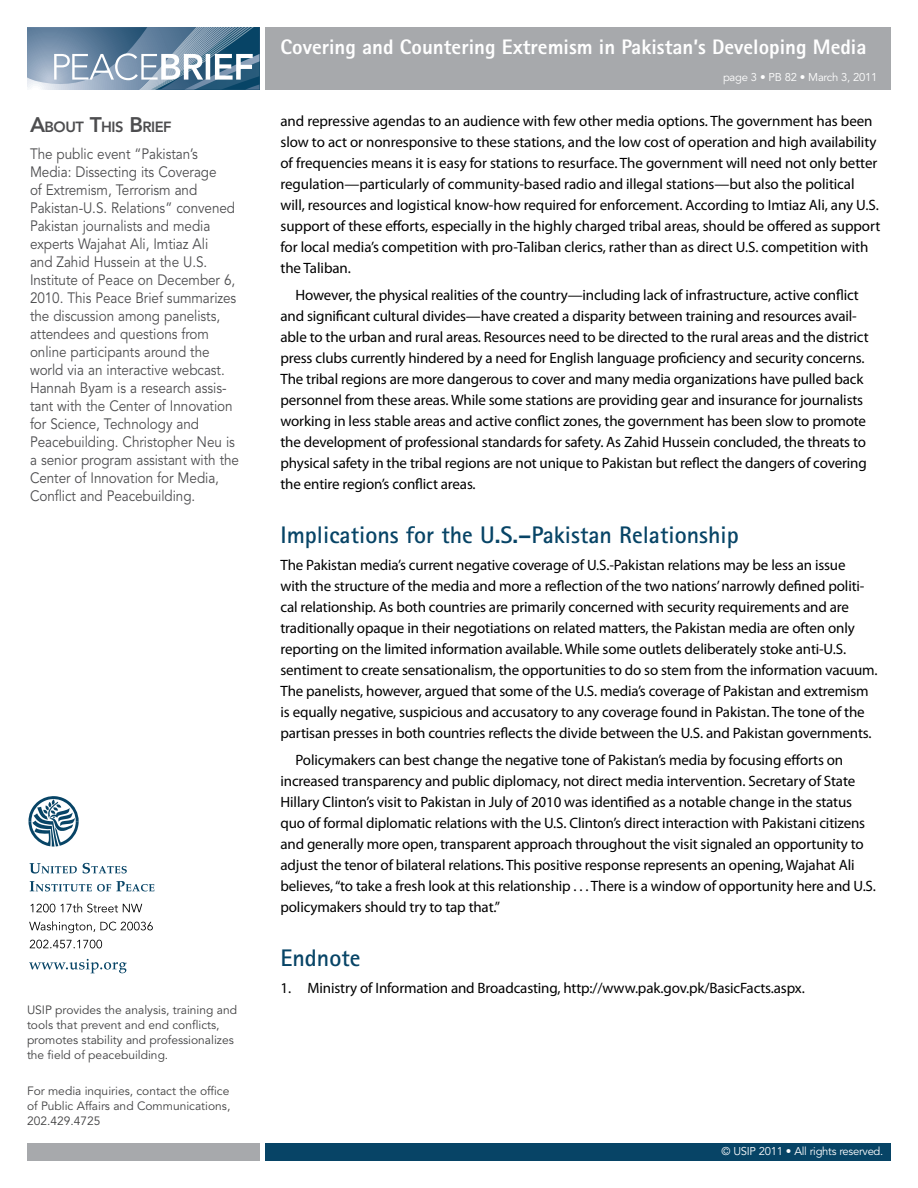
<style>
.page{position:relative;width:918px;height:1188px;background:#fff}
.page>*{position:absolute;margin:0;border:0;box-sizing:border-box;transform-origin:0 0}
.t1{font:700 24px "Rotis Sans Serif";color:#074466}
.t2{font:800 21px "Rotis Sans Serif";color:#fff}
.t3{font:15px/21px "Myriad Pro";letter-spacing:-.01em;color:#000}
.t4{font:15px/18px "Avenir LT Std";letter-spacing:-.005em;color:#4d4d4f;scale:.9 1}
.t5{font:800 14.7px "Avenir LT Std";letter-spacing:-.035em;color:#4d4d4f}
.t6{font:12px/15px "Avenir LT Std";color:#414142}
.t7{font:11.25px "Avenir LT Std";letter-spacing:-.025em;color:#fff}
.s1{font-size:21px}
</style>
<div class="page">
<div style="left:265px;top:1143px;width:626px;height:18px;background:#074466"></div>
<div style="left:27px;top:1143px;width:233px;height:18px;background:#a7a9ac"></div>
<div style="left:265px;top:27px;width:626px;height:63px;background:#a7a9ac"></div>
<svg style="left:27px;top:27px;width:233px;height:63px;background:#7994ac"></svg>
<svg style="left:29px;top:959px;width:98px;height:14px"></svg>
<svg style="left:30px;top:940px;width:72px;height:8px"></svg>
<svg style="left:29px;top:921px;width:124px;height:12px"></svg>
<svg style="left:30px;top:903px;width:112px;height:10px"></svg>
<svg style="left:30px;top:881px;width:124px;height:10px"></svg>
<svg style="left:30px;top:863px;width:97px;height:11px"></svg>
<svg style="left:28px;top:796px;width:51px;height:51px"></svg>
<p class="t5" style="left:30px;top:118px;width:143px"><span class="s1">A</span>BOUT <span class="s1">T</span>H IS <span class="s1">B</span>RIEF</p>
<p class="t4" style="left:30px;top:145px;width:234px">The public event “Pakistan’s<br>Media: Dissecting its Coverage<br>of Extremism, Terrorism and<br>Pakistan-U.S. Relations” convened<br>Pakistan journalists and media experts Wajahat Ali, Imtiaz Ali<br>and Zahid Hussein at the U.S.<br>Institute of Peace on December 6,<br>2010. This Peace Brief summarizes the discussion among panelists, attendees and questions from online participants around the world via an interactive webcast.<br>Hannah Byam is a research assis&shy;tant with the Center of Innovation for Science, Technology and<br>Peacebuilding. Christopher Neu is a senior program assistant with the<br>Center of Innovation for Media,<br>Conflict and Peacebuilding.</p>
<p class="t6" style="left:27px;top:1003px;width:212px">USIP provides the analysis, training and tools that prevent and end conflicts, promotes stability and professionalizes the field of peacebuilding.</p>
<p class="t6" style="left:27px;top:1084px;width:205px;text-align:justify">For media inquiries, contact the office of Public Affairs and Communications, 202.429.4725</p>
<h2 class="t2" style="left:280px;top:34px;width:587px">Covering and Countering Extremism in Pakistan’s Developing Media</h2>
<p class="t7" style="left:723px;top:71px;width:156px">page 3 • PB 82 • March 3, 2011</p>
<p class="t3" style="left:280px;top:110px;width:601px">and repressive agendas to an audience with few other media options. The government has been slow to act or nonresponsive to these stations, and the low cost of operation and high availability of frequencies means it is easy for stations to resurface. The government will need not only better regulation—particularly of community-based radio and illegal stations—but also the political will, resources and logistical know-how required for enforcement. According to Imtiaz Ali, any U.S. support of these efforts, especially in the highly charged tribal areas, should be offered as support for local media’s competition with pro-Taliban clerics, rather than as direct U.S. competition with the Taliban.</p>
<p class="t3" style="left:280px;top:284px;width:590px;text-indent:15px">However, the physical realities of the country—including lack of infrastructure, active conflict and significant cultural divides—have created a disparity between training and resources avail&shy;able to the urban and rural areas. Resources need to be directed to the rural areas and the district press clubs currently hindered by a need for English language proficiency and security concerns.<br>The tribal regions are more dangerous to cover and many media organizations have pulled back personnel from these areas. While some stations are providing gear and insurance for journalists working in less stable areas and active conflict zones, the government has been slow to promote the development of professional standards for safety. As Zahid Hussein concluded, the threats to physical safety in the tribal regions are not unique to Pakistan but reflect the dangers of covering the entire region’s conflict areas.</p>
<h1 class="t1" style="left:280px;top:520px;width:460px">Implications for the U.S.–Pakistan Relationship</h1>
<p class="t3" style="left:280px;top:554px;width:599px">The Pakistan media’s current negative coverage of U.S.-Pakistan relations may be less an issue<br>with the structure of the media and more a reflection of the two nations’ narrowly defined politi&shy;cal relationship. As both countries are primarily concerned with security requirements and are traditionally opaque in their negotiations on related matters, the Pakistan media are often only reporting on the limited information available. While some outlets deliberately stoke anti-U.S. sentiment to create sensationalism, the opportunities to do so stem from the information vacuum.<br>The panelists, however, argued that some of the U.S. media’s coverage of Pakistan and extremism is equally negative, suspicious and accusatory to any coverage found in Pakistan. The tone of the partisan presses in both countries reflects the divide between the U.S. and Pakistan governments.</p>
<p class="t3" style="left:280px;top:749px;width:597px;text-indent:15px">Policymakers can best change the negative tone of Pakistan’s media by focusing efforts on increased transparency and public diplomacy, not direct media intervention. Secretary of State Hillary Clinton’s visit to Pakistan in July of 2010 was identified as a notable change in the status quo of formal diplomatic relations with the U.S. Clinton’s direct interaction with Pakistani citizens and generally more open, transparent approach throughout the visit signaled an opportunity to adjust the tenor of bilateral relations. This positive response represents an opening, Wajahat Ali believes, “to take a fresh look at this relationship . . . There is a window of opportunity here and U.S. policymakers should try to tap that.”</p>
<h1 class="t1" style="left:280px;top:943px;width:82px">Endnote</h1>
<p class="t3" style="left:280px;top:977px;width:526px">1. Ministry of Information and Broadcasting, http://www.pak.gov.pk/BasicFacts.aspx.</p>
<p class="t7" style="left:722px;top:1145px;width:163px">© USIP 2011 • All rights reserved.</p>
</div>
